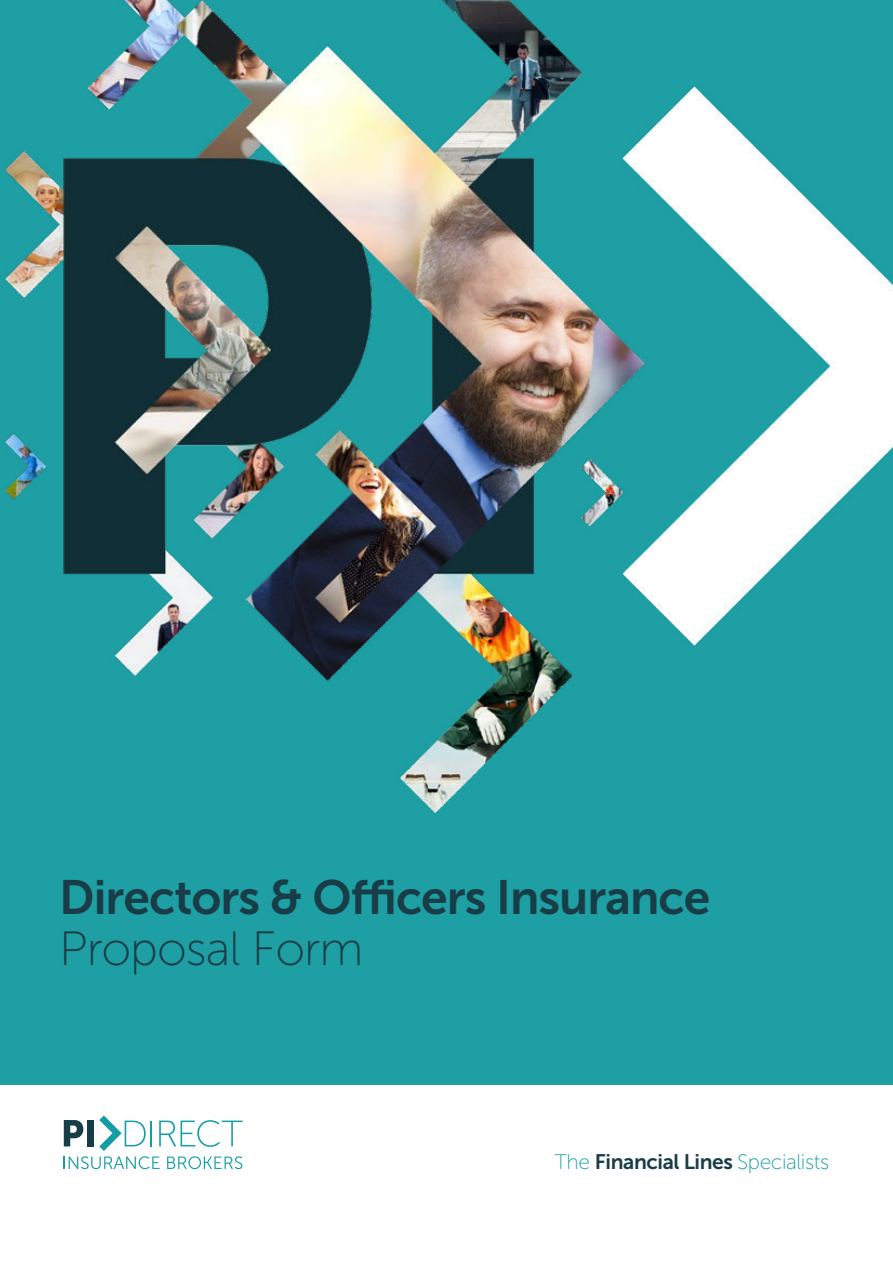
<style>
.page{position:relative;width:893px;height:1263px;background:#fff}
.page>*{position:absolute;margin:0;border:0;box-sizing:border-box;transform-origin:0 0}
.t1{font:48px "Museo Sans 700";letter-spacing:-.02em;color:#183d47}
.t2{font:48px "Museo Sans 100";letter-spacing:-.02em;color:#183d47}
.t3{font:21px "Museo Sans 100";letter-spacing:-.02em;color:#1e9fa4}
.s1{font-family:"Museo Sans 700";color:#183d47}
</style>
<div class="page">
<div style="left:0;top:0;width:893px;height:1084px;background:#1e9fa4"></div>
<img style="left:6px;top:0;width:887px;height:812px">
<svg style="left:64px;top:1115px;width:178px;height:54px"></svg>
<h1 class="t1" style="left:59px;top:871px;width:653px">Directors &amp; Officers Insurance</h1>
<h1 class="t2" style="left:59px;top:923px;width:306px">Proposal Form</h1>
<p class="t3" style="left:555px;top:1151px;width:276px">The <span class="s1">Financial Lines</span> Specialists</p>
</div>
